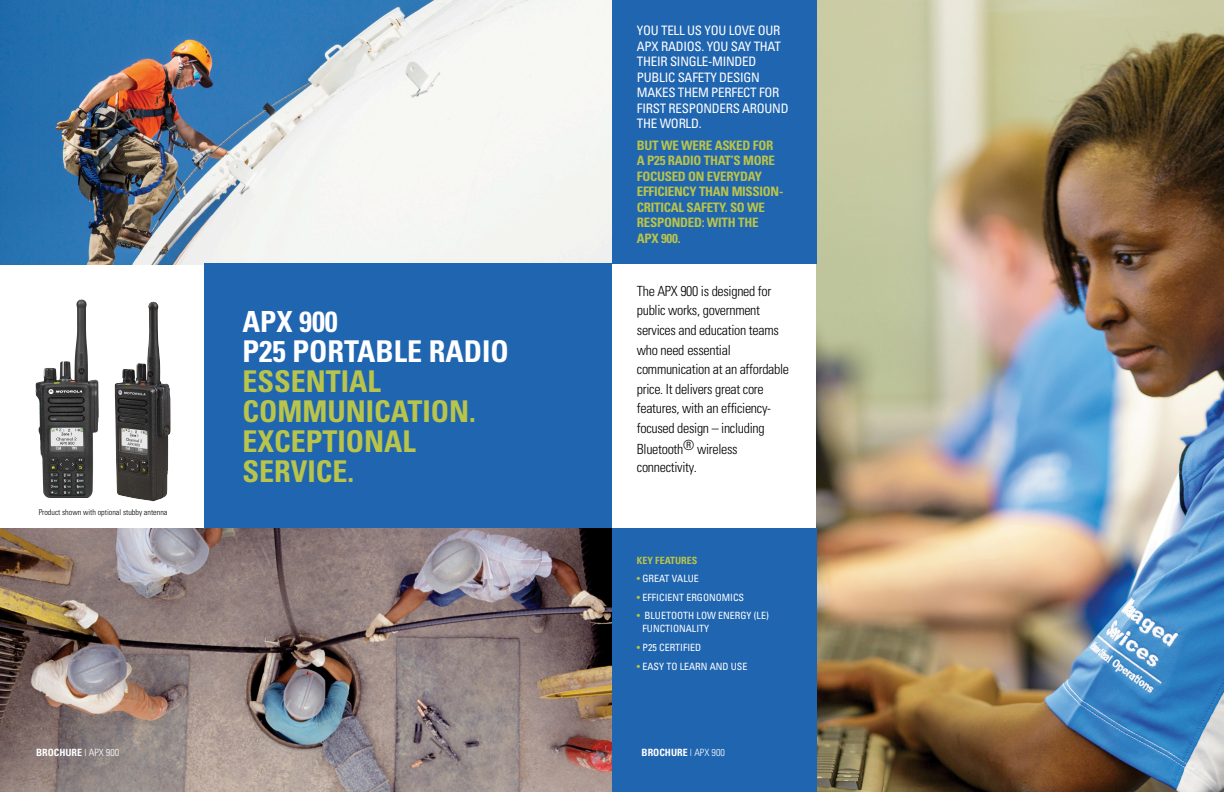
<style>
.page{position:relative;width:1224px;height:792px;background:#fff}
.page>*{position:absolute;margin:0;border:0;box-sizing:border-box;transform-origin:0 0}
.t1{font:700 condensed 30px/30px "Univers";color:#b9c44a}
.t2{font:700 condensed 29.1px "Univers";color:#fff}
.t3{font:300 condensed 14px/19.6px "Univers";letter-spacing:-.02em;color:#000}
.t4{font:condensed 13px/15.5px "Univers";letter-spacing:-.02em;color:#fff}
.t5{font:700 condensed 13px/15.5px "Univers";letter-spacing:-.02em;color:#b9c44a}
.t6{font:condensed 10px/13px "Univers";color:#fff}
.t7{font:700 condensed 10px "Univers";color:#fff}
.t8{font:700 condensed 10px "Univers";color:#b9c44a}
.t9{font:300 condensed 8px "Univers";color:#000}
.s1{color:#fff}
.s2{color:#b9c44a}
.s3{font-weight:300}
</style>
<div class="page">
<img style="left:816px;top:0;width:408px;height:792px">
<img style="left:0;top:0;width:612px;height:264px">
<div style="left:612px;top:0;width:204px;height:264px;background:#2065b0"></div>
<div style="left:204px;top:264px;width:408px;height:264px;background:#2065b0"></div>
<div style="left:612px;top:528px;width:204px;height:264px;background:#2065b0"></div>
<img style="left:0;top:528px;width:612px;height:264px">
<img style="left:35px;top:299px;width:64px;height:199px">
<img style="left:114px;top:301px;width:57px;height:201px">
<p class="t9" style="left:39px;top:507px;width:130px">Product shown with optional stubby antenna</p>
<p class="t2" style="left:242px;top:304px;width:97px">APX 900</p>
<p class="t1" style="left:242px;top:336px;width:268px"><span class="s1">P25 PORTABLE RADIO<br></span>ESSENTIAL<br>COMMUNICATION.<br>EXCEPTIONAL<br>SERVICE.</p>
<p class="t4" style="left:637px;top:23px;width:153px">YOU TELL US YOU LOVE OUR<br>APX RADIOS. YOU SAY THAT<br>THEIR SINGLE-MINDED<br>PUBLIC SAFETY DESIGN<br>MAKES THEM PERFECT FOR<br>FIRST RESPONDERS AROUND<br>THE WORLD.</p>
<p class="t5" style="left:637px;top:137px;width:148px">BUT WE WERE ASKED FOR<br>A P25 RADIO THAT’S MORE<br>FOCUSED ON EVERYDAY<br>EFFICIENCY THAN MISSION-<br>CRITICAL SAFETY. SO WE<br>RESPONDED: WITH THE<br>APX 900.</p>
<p class="t3" style="left:637px;top:281px;width:154px">The APX 900 is designed for public works, government services and education teams who need essential communication at an affordable price. It delivers great core features, with an efficiency&shy;focused design – including</p>
<p class="t3" style="left:637px;top:440px;width:102px;line-height:17.7px">Bluetooth® wireless connectivity.</p>
<p class="t8" style="left:637px;top:554px;width:62px">KEY FEATURES</p>
<p class="t6" style="left:637px;top:572px;width:64px"><span class="s2">•</span> GREAT VALUE</p>
<p class="t6" style="left:637px;top:591px;width:109px"><span class="s2">•</span> EFFICIENT ERGONOMICS</p>
<p class="t6" style="left:642px;top:609px;width:128px;text-indent:-6px"><span class="s2">•</span> BLUETOOTH LOW ENERGY (LE)<br>FUNCTIONALITY</p>
<p class="t6" style="left:637px;top:641px;width:66px"><span class="s2">•</span> P25 CERTIFIED</p>
<p class="t6" style="left:637px;top:659px;width:112px"><span class="s2">•</span> EASY TO LEARN AND USE</p>
<p class="t7" style="left:36px;top:746px;width:85px">BROCHURE <span class="s3">| APX 900</span></p>
<p class="t7" style="left:642px;top:746px;width:85px">BROCHURE <span class="s3">| APX 900</span></p>
</div>
